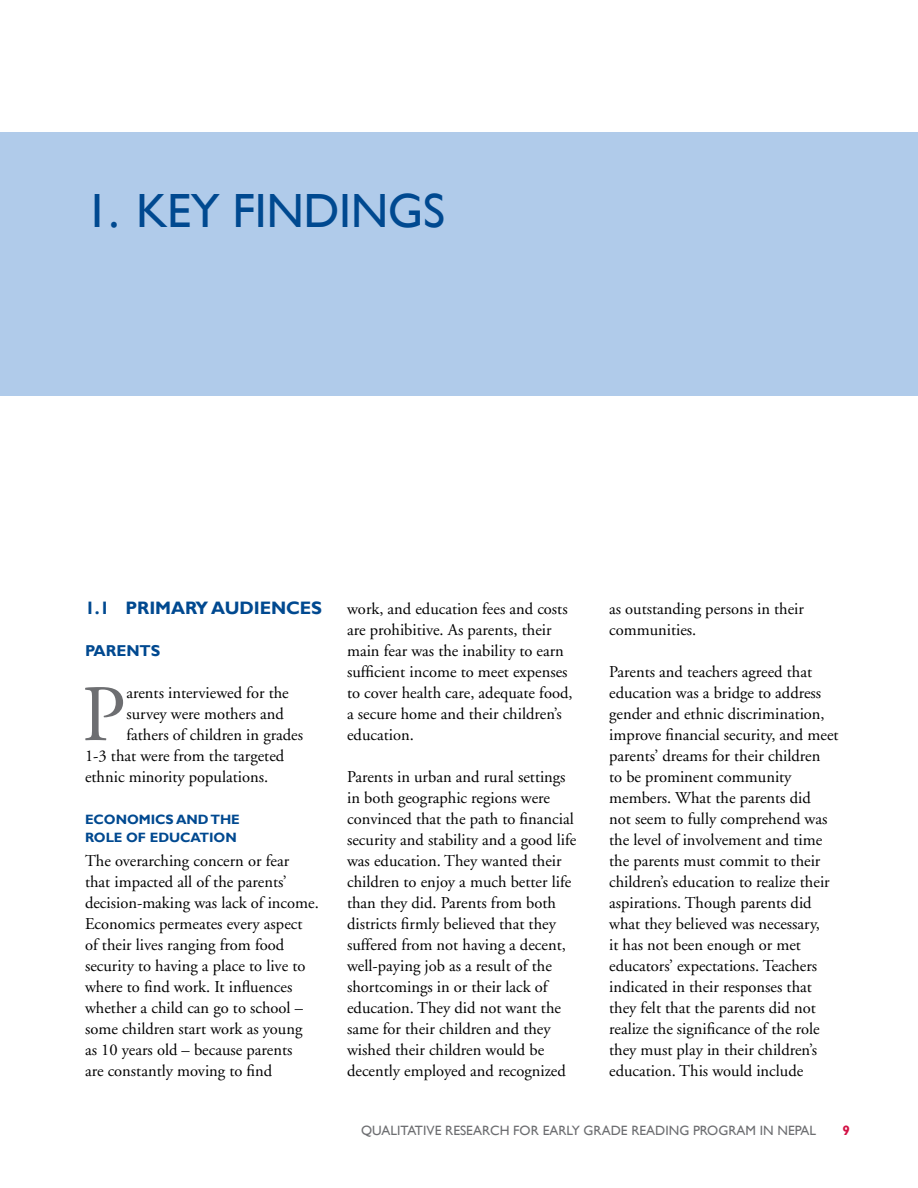
<style>
.page{position:relative;width:918px;height:1188px;background:#fff}
.page>*{position:absolute;margin:0;border:0;box-sizing:border-box;transform-origin:0 0}
.Dropcap{font:79.8px "Adobe Garamond";color:#6d6e71}
.t1{font:48px "Gill Sans";letter-spacing:-.005em;color:#004990}
.t2{font:700 18px "Gill Sans";letter-spacing:-.005em;color:#004990}
.Body_AGaramond{font:16.5px/21px "Adobe Garamond";color:#000}
.Dropcap-2{font:16.5px "Adobe Garamond";color:#000}
.SH_02{font:700 15.75px "Gill Sans";letter-spacing:-.005em;color:#004990}
.Page_num_n_footer{font:13.5px "Gill Sans";color:#6d6e71}
.SH_03{font:700 13.5px/18px "Gill Sans";letter-spacing:-.005em;color:#004990}
.Page_num_n_footer-2{font:700 13.5px "Gill Sans";color:#d31245}
</style>
<div class="page">
<div style="left:0;top:132px;width:918px;height:263px;background:#b0cbea"></div>
<p class="t1" style="left:85px;top:183px;width:362px">1. KEY FINDINGS</p>
<p class="t2" style="left:85px;top:597px;width:239px">1.1 PRIMARY AUDIENCES</p>
<p class="SH_02" style="left:85px;top:641px;width:77px">PARENTS</p>
<p class="Dropcap" style="left:82px;top:672px;width:45px">P</p>
<p class="Dropcap-2" style="left:126px;top:684px;width:164px">arents interviewed for the</p>
<p class="Dropcap-2" style="left:126px;top:705px;width:159px">survey were mothers and</p>
<p class="Dropcap-2" style="left:126px;top:726px;width:178px">fathers of children in grades</p>
<p class="Dropcap-2" style="left:85px;top:747px;width:201px">1-3 that were from the targeted</p>
<p class="Dropcap-2" style="left:85px;top:768px;width:185px">ethnic minority populations.</p>
<p class="SH_03" style="left:85px;top:811px;width:156px">ECONOMICS AND THE<br>ROLE OF EDUCATION</p>
<p class="Body_AGaramond" style="left:85px;top:851px;width:235px">The overarching concern or fear<br>that impacted all of the parents’ decision-making was lack of income.<br>Economics permeates every aspect of their lives ranging from food security to having a place to live to where to find work. It influences whether a child can go to school – some children start work as young<br>as 10 years old – because parents<br>are constantly moving to find</p>
<p class="Body_AGaramond" style="left:347px;top:599px;width:227px">work, and education fees and costs are prohibitive. As parents, their main fear was the inability to earn sufficient income to meet expenses to cover health care, adequate food, a secure home and their children’s education.</p>
<p class="Body_AGaramond" style="left:347px;top:767px;width:231px">Parents in urban and rural settings in both geographic regions were convinced that the path to financial security and stability and a good life was education. They wanted their children to enjoy a much better life than they did. Parents from both districts firmly believed that they suffered from not having a decent, well-paying job as a result of the shortcomings in or their lack of education. They did not want the same for their children and they wished their children would be decently employed and recognized</p>
<p class="Body_AGaramond" style="left:609px;top:599px;width:196px">as outstanding persons in their communities.</p>
<p class="Body_AGaramond" style="left:609px;top:662px;width:231px">Parents and teachers agreed that education was a bridge to address gender and ethnic discrimination, improve financial security, and meet parents’ dreams for their children<br>to be prominent community members. What the parents did<br>not seem to fully comprehend was the level of involvement and time the parents must commit to their children’s education to realize their aspirations. Though parents did what they believed was necessary,<br>it has not been enough or met educators’ expectations. Teachers indicated in their responses that they felt that the parents did not realize the significance of the role they must play in their children’s education. This would include</p>
<p class="Page_num_n_footer" style="left:361px;top:1122px;width:457px">QUALITATIVE RESEARCH FOR EARLY GRADE READING PROGRAM IN NEPAL</p>
<p class="Page_num_n_footer-2" style="left:843px;top:1122px;width:9px">9</p>
</div>
